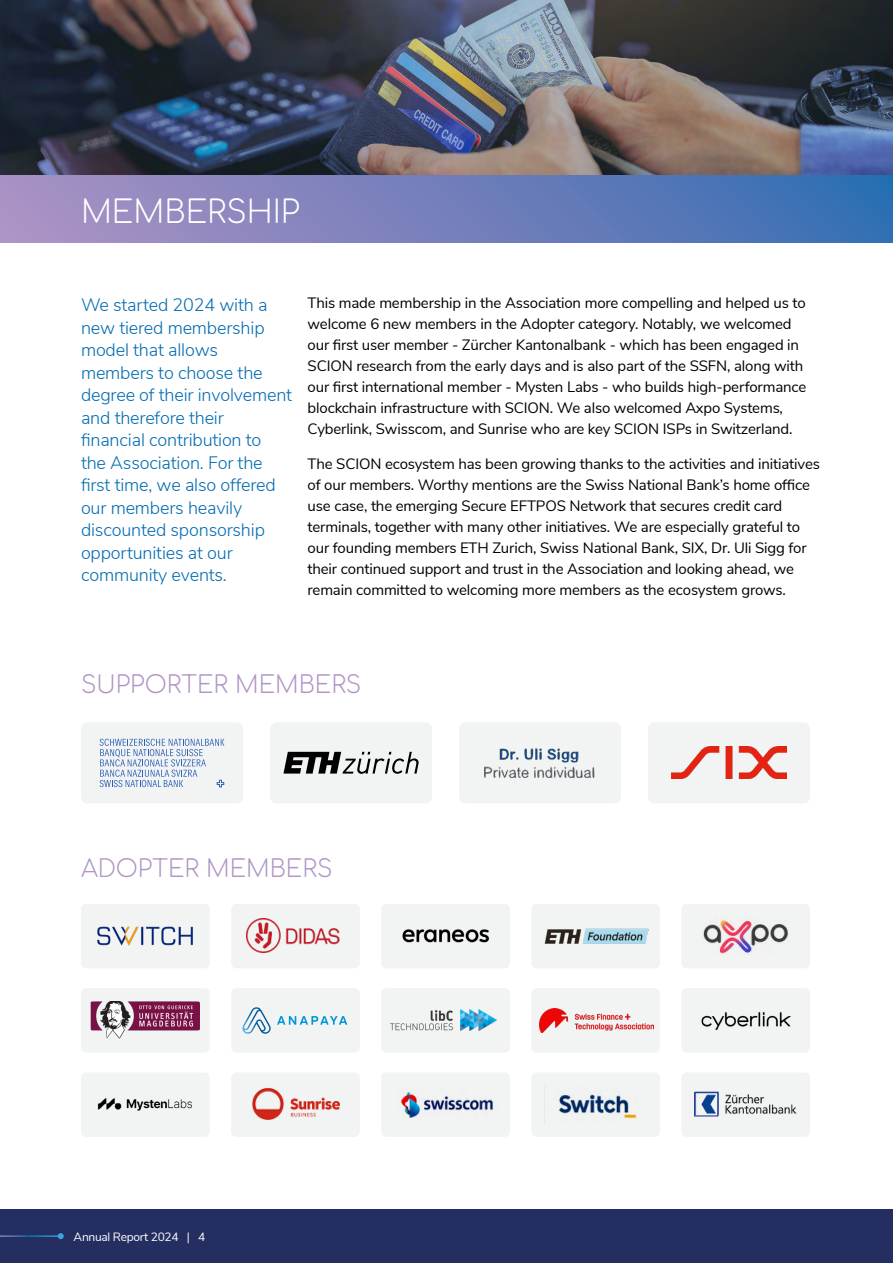
<style>
.page{position:relative;width:893px;height:1263px;background:#fff}
.page>*{position:absolute;margin:0;border:0;box-sizing:border-box;transform-origin:0 0}
.t1{font:300 31.5px "Comfortaa";color:#fff}
.t2{font:300 24px "Comfortaa";color:#b195c6}
.t3{font:300 18px/22.5px "Nunito Sans";letter-spacing:-.01em;color:#056db1}
.t4{font:15px/21px "Nunito Sans";letter-spacing:-.01em;color:#000}
.t5{font:12px "Nunito Sans";letter-spacing:-.025em;color:#fff}
</style>
<div class="page">
<div style="left:0;top:1210px;width:893px;height:53px;background:#242e61"></div>
<div style="left:81px;top:722px;width:162px;height:81px;background:#f2f3f3;border-radius:6px"></div>
<div style="left:81px;top:904px;width:129px;height:64px;background:#f2f3f3;border-radius:5px"></div>
<div style="left:81px;top:988px;width:129px;height:64px;background:#f2f3f3;border-radius:5px"></div>
<div style="left:81px;top:1072px;width:129px;height:65px;background:#f2f3f3;border-radius:5px"></div>
<div style="left:459px;top:722px;width:162px;height:81px;background:#f2f3f3;border-radius:6px"></div>
<div style="left:381px;top:904px;width:129px;height:64px;background:#f2f3f3;border-radius:5px"></div>
<div style="left:381px;top:988px;width:129px;height:64px;background:#f2f3f3;border-radius:5px"></div>
<div style="left:381px;top:1072px;width:129px;height:65px;background:#f2f3f3;border-radius:5px"></div>
<div style="left:270px;top:722px;width:162px;height:81px;background:#f2f3f3;border-radius:6px"></div>
<div style="left:231px;top:904px;width:129px;height:64px;background:#f2f3f3;border-radius:5px"></div>
<div style="left:231px;top:988px;width:129px;height:64px;background:#f2f3f3;border-radius:5px"></div>
<div style="left:231px;top:1072px;width:129px;height:65px;background:#f2f3f3;border-radius:5px"></div>
<div style="left:648px;top:722px;width:162px;height:81px;background:#f2f3f3;border-radius:6px"></div>
<div style="left:531px;top:904px;width:129px;height:64px;background:#f2f3f3;border-radius:5px"></div>
<div style="left:681px;top:904px;width:129px;height:64px;background:#f2f3f3;border-radius:5px"></div>
<div style="left:531px;top:988px;width:129px;height:64px;background:#f2f3f3;border-radius:5px"></div>
<div style="left:531px;top:1072px;width:129px;height:65px;background:#f2f3f3;border-radius:5px"></div>
<div style="left:681px;top:988px;width:129px;height:64px;background:#f2f3f3;border-radius:5px"></div>
<div style="left:681px;top:1072px;width:129px;height:65px;background:#f2f3f3;border-radius:5px"></div>
<svg style="left:100px;top:739px;width:124px;height:48px"></svg>
<svg style="left:283px;top:752px;width:136px;height:22px"></svg>
<img style="left:484px;top:748px;width:111px;height:30px">
<img style="left:672px;top:747px;width:114px;height:31px">
<img style="left:97px;top:926px;width:96px;height:20px">
<img style="left:247px;top:919px;width:93px;height:34px">
<img style="left:402px;top:929px;width:87px;height:14px">
<img style="left:544px;top:928px;width:105px;height:16px">
<img style="left:703px;top:919px;width:85px;height:35px">
<img style="left:701px;top:1012px;width:90px;height:19px">
<img style="left:97px;top:1098px;width:95px;height:13px">
<img style="left:400px;top:1092px;width:94px;height:26px">
<img style="left:559px;top:1094px;width:78px;height:26px">
<img style="left:696px;top:1092px;width:101px;height:23px">
<img style="left:252px;top:1088px;width:88px;height:32px">
<img style="left:90px;top:1001px;width:109px;height:38px">
<svg style="left:277px;top:1016px;width:70px;height:9px"></svg>
<svg style="left:242px;top:1007px;width:29px;height:27px"></svg>
<img style="left:390px;top:1010px;width:106px;height:21px">
<img style="left:539px;top:1009px;width:114px;height:23px">
<img style="left:0;top:0;width:893px;height:176px">
<div style="left:0;top:176px;width:893px;height:67px;background:linear-gradient(to right,#af92c4,#336eb2)"></div>
<div style="left:694px;top:1092px;width:24px;height:24px;border:1px solid #25408f"></div>
<hr style="left:0;top:1235px;width:61px;height:2px;background:#fff">
<svg style="left:58px;top:1233px;width:6px;height:6px"></svg>
<h1 class="t1" style="left:81px;top:183px;width:220px">MEMBERSHIP</h1>
<p class="t3" style="left:81px;top:293px;width:213px">We started 2024 with a new tiered membership model that allows members to choose the degree of their involvement and therefore their financial contribution to<br>the Association. For the first time, we also offered our members heavily discounted sponsorship opportunities at our community events.</p>
<p class="t4" style="left:308px;top:292px;width:500px">This made membership in the Association more compelling and helped us to welcome 6 new members in the Adopter category. Notably, we welcomed our first user member - Zürcher Kantonalbank - which has been engaged in SCION research from the early days and is also part of the SSFN, along with our first international member - Mysten Labs - who builds high-performance blockchain infrastructure with SCION. We also welcomed Axpo Systems, Cyberlink, Swisscom, and Sunrise who are key SCION ISPs in Switzerland.</p>
<p class="t4" style="left:308px;top:452px;width:514px">The SCION ecosystem has been growing thanks to the activities and initiatives of our members. Worthy mentions are the Swiss National Bank’s home office use case, the emerging Secure EFTPOS Network that secures credit card terminals, together with many other initiatives. We are especially grateful to our founding members ETH Zurich, Swiss National Bank, SIX, Dr. Uli Sigg for their continued support and trust in the Association and looking ahead, we remain committed to welcoming more members as the ecosystem grows.</p>
<h2 class="t2" style="left:81px;top:663px;width:282px">SUPPORTER MEMBERS</h2>
<h2 class="t2" style="left:81px;top:846px;width:253px">ADOPTER MEMBERS</h2>
<p class="t5" style="left:74px;top:1228px;width:133px">Annual Report 2024 | 4</p>
</div>
